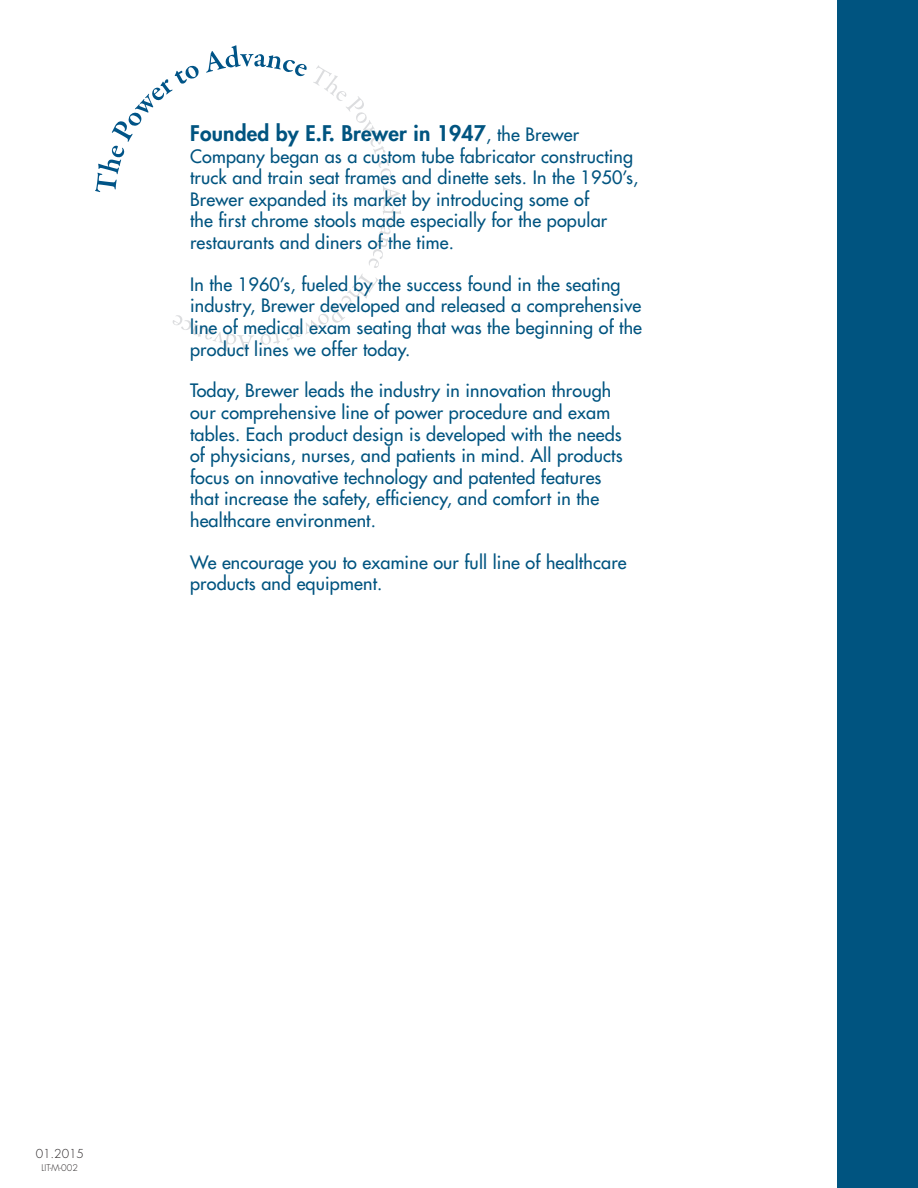
<style>
.page{position:relative;width:918px;height:1188px;background:#fff}
.page>*{position:absolute;margin:0;border:0;box-sizing:border-box;transform-origin:0 0}
.t1{font:800 21px "Futura";letter-spacing:.01em;color:#005480}
.t2{font:18px/21.6px "Futura";letter-spacing:.01em;color:#005480}
.t3{font:300 12px "Futura";color:#231f20}
.t4{font:300 9px "Futura";color:#231f20}
.s1{font-weight:400;font-size:18px}
</style>
<div class="page">
<div style="left:837px;top:0;width:81px;height:1188px;background:#005480"></div>
<svg style="left:95px;top:65px;width:104px;height:127px"></svg>
<svg style="left:206px;top:45px;width:101px;height:32px"></svg>
<svg style="left:313px;top:65px;width:78px;height:114px"></svg>
<svg style="left:286px;top:186px;width:115px;height:155px"></svg>
<svg style="left:260px;top:333px;width:20px;height:12px"></svg>
<svg style="left:173px;top:315px;width:81px;height:37px"></svg>
<p class="t1" style="left:190px;top:120px;width:391px">Founded by E.F. Brewer in 1947<span class="s1">, the Brewer</span></p>
<p class="t2" style="left:190px;top:145px;width:450px">Company began as a custom tube fabricator constructing truck and train seat frames and dinette sets. In the 1950’s, Brewer expanded its market by introducing some of<br>the first chrome stools made especially for the popular restaurants and diners of the time.</p>
<p class="t2" style="left:190px;top:273px;width:453px">In the 1960’s, fueled by the success found in the seating industry, Brewer developed and released a comprehensive line of medical exam seating that was the beginning of the product lines we offer today.</p>
<p class="t2" style="left:190px;top:380px;width:434px">Today, Brewer leads the industry in innovation through our comprehensive line of power procedure and exam tables. Each product design is developed with the needs of physicians, nurses, and patients in mind. All products focus on innovative technology and patented features that increase the safety, efficiency, and comfort in the healthcare environment.</p>
<p class="t2" style="left:190px;top:552px;width:438px">We encourage you to examine our full line of healthcare products and equipment.</p>
<p class="t3" style="left:36px;top:1147px;width:50px">01.2015</p>
<p class="t4" style="left:42px;top:1163px;width:38px">LIT-M-002</p>
</div>
